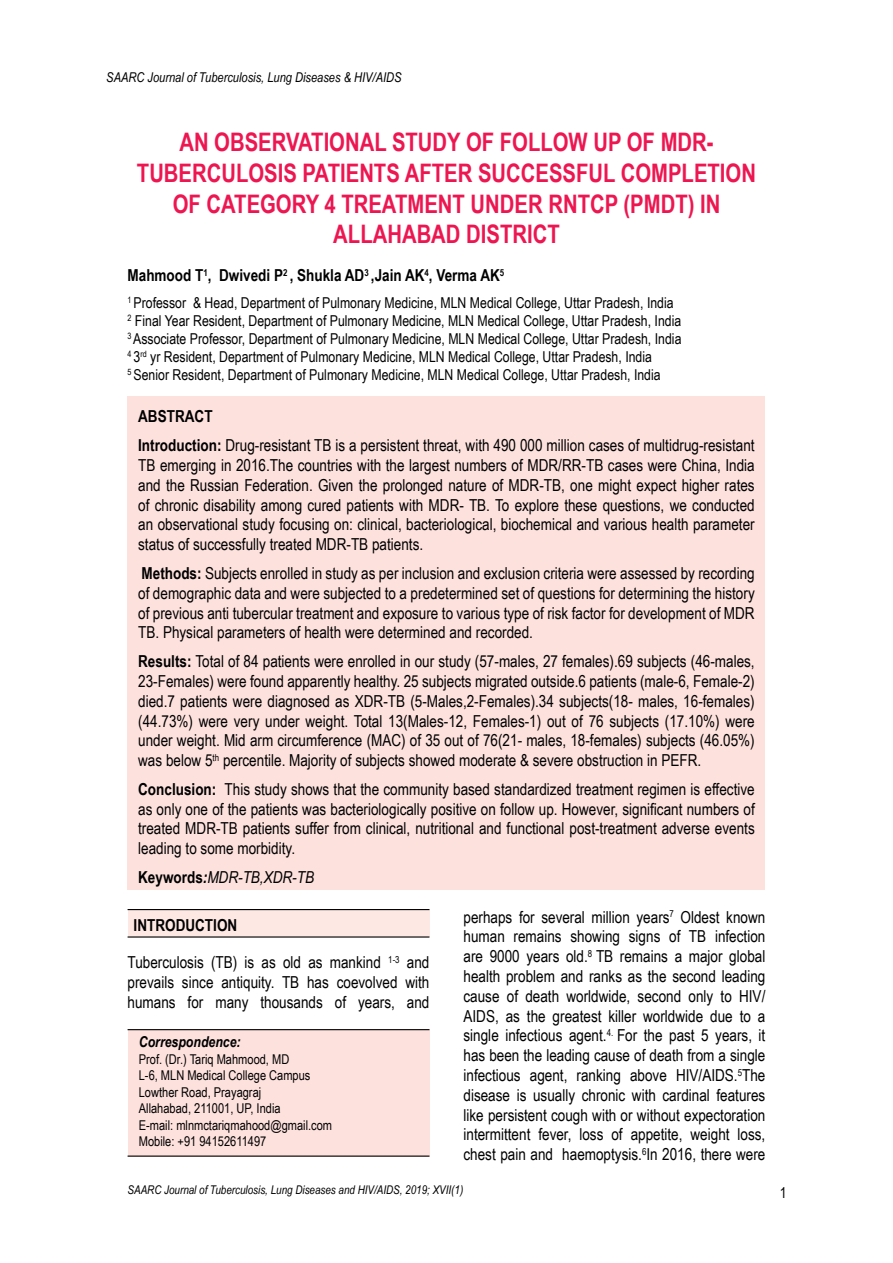
<style>
.page{position:relative;width:893px;height:1263px;background:#fff}
.page>*{position:absolute;margin:0;border:0;box-sizing:border-box;transform-origin:0 0}
.t1{font:700 25.5px "Arial Narrow";color:#ed1651}
.t2{font:16.5px/19.8px "Arial Narrow";color:#000;text-align:justify}
.t3{font:700 16.5px "Arial Narrow";color:#000}
.t4{font:italic 16.5px "Arial Narrow";color:#000}
.t5{font:15px/18px "Arial Narrow";color:#000}
.t6{font:italic 700 15px "Arial Narrow";color:#000}
.t7{font:13.5px/16.5px "Arial Narrow";color:#000}
.t8{font:italic 13.5px "Arial Narrow";color:#000}
.t9{font:italic 12px "Arial Narrow";color:#000}
.s1{font-weight:700}
.s2{font-weight:700;font-style:normal}
</style>
<div class="page">
<div style="left:128px;top:1029px;width:301px;height:128px;background:#fde1dd"></div>
<div style="left:128px;top:397px;width:637px;height:493px;background:#fde1dd"></div>
<hr style="left:128px;top:1029px;width:301px;height:1px;background:#000">
<hr style="left:128px;top:1155px;width:301px;height:2px;background:#000">
<div style="left:128px;top:909px;width:301px;height:28px;background:#fde8e4"></div>
<hr style="left:128px;top:909px;width:301px;height:1px;background:#000">
<hr style="left:128px;top:936px;width:301px;height:1px;background:#000">
<p class="t8" style="left:106px;top:67px;width:297px">SAARC Journal of Tuberculosis, Lung Diseases &amp; HIV/AIDS</p>
<h1 class="t1" style="left:179px;top:123px;width:65px">AN OBSERVATIONAL</h1>
<h1 class="t1" style="left:392px;top:123px;width:29px">STUDY</h1>
<h1 class="t1" style="left:466px;top:123px;width:63px">OF FOLLOW</h1>
<h1 class="t1" style="left:593px;top:123px;width:122px">UP OF MDR-</h1>
<h1 class="t1" style="left:137px;top:154px;width:27px">TUBERCULOSIS</h1>
<h1 class="t1" style="left:303px;top:154px;width:26px">PATIENTS</h1>
<h1 class="t1" style="left:405px;top:154px;width:15px">AFTER</h1>
<h1 class="t1" style="left:478px;top:154px;width:29px">SUCCESSFUL</h1>
<h1 class="t1" style="left:621px;top:154px;width:29px">COMPLETION</h1>
<h1 class="t1" style="left:173px;top:184px;width:64px">OF CATEGORY</h1>
<h1 class="t1" style="left:324px;top:184px;width:44px">4 TREATMENT</h1>
<h1 class="t1" style="left:471px;top:184px;width:30px">UNDER</h1>
<h1 class="t1" style="left:548px;top:184px;width:162px">RNTCP (PMDT) IN</h1>
<h1 class="t1" style="left:333px;top:215px;width:30px">ALLAHABAD</h1>
<h1 class="t1" style="left:466px;top:215px;width:27px">DISTRICT</h1>
<p class="t3" style="left:128px;top:263px;width:378px">MAHMOOD T<sup>1</sup>, DWIVEDI P<sup>2</sup> , SHUKLA AD<sup>3</sup> ,JAIN AK<sup>4</sup>, VERMA AK<sup>5</sup></p>
<p class="t5" style="left:128px;top:294px;width:555px"><sup>1</sup> Professor &amp; Head, Department of Pulmonary Medicine, MLN Medical College, Uttar Pradesh, India<br><sup>2</sup> Final Year Resident, Department of Pulmonary Medicine, MLN Medical College, Uttar Pradesh, India <sup>3</sup> Associate Professor, Department of Pulmonary Medicine, MLN Medical College, Uttar Pradesh, India <sup>4</sup> 3<sup>rd</sup> yr Resident, Department of Pulmonary Medicine, MLN Medical College, Uttar Pradesh, India<br><sup>5</sup> Senior Resident, Department of Pulmonary Medicine, MLN Medical College, Uttar Pradesh, India</p>
<p class="t2" style="left:138px;top:402px;width:618px;line-height:28.8px"><span class="s1">ABSTRACT<br>INTRODUCTION:</span> Drug-resistant TB is a persistent threat, with 490 000 million cases of multidrug-resistant</p>
<p class="t2" style="left:138px;top:455px;width:618px">TB emerging in 2016.The countries with the largest numbers of MDR/RR-TB cases were China, India and the Russian Federation. Given the prolonged nature of MDR-TB, one might expect higher rates of chronic disability among cured patients with MDR- TB. To explore these questions, we conducted an observational study focusing on: clinical, bacteriological, biochemical and various health parameter status of successfully treated MDR-TB patients.</p>
<p class="t2" style="left:138px;top:563px;width:618px"><span class="s1">METHODS:</span> Subjects enrolled in study as per inclusion and exclusion criteria were assessed by recording of demographic data and were subjected to a predetermined set of questions for determining the history of previous anti tubercular treatment and exposure to various type of risk factor for development of MDR TB. Physical parameters of health were determined and recorded.</p>
<p class="t2" style="left:138px;top:651px;width:618px"><span class="s1">RESULTS:</span> Total of 84 patients were enrolled in our study (57-males, 27 females).69 subjects (46-males, 23-Females) were found apparently healthy. 25 subjects migrated outside.6 patients (male-6, Female-2) died.7 patients were diagnosed as XDR-TB (5-Males,2-Females).34 subjects(18- males, 16-females) (44.73%) were very under weight. Total 13(Males-12, Females-1) out of 76 subjects (17.10%) were under weight. Mid arm circumference (MAC) of 35 out of 76(21- males, 18-females) subjects (46.05%) was below 5<sup>th</sup> percentile. Majority of subjects showed moderate &amp; severe obstruction in PEFR.</p>
<p class="t2" style="left:138px;top:778px;width:618px"><span class="s1">CONCLUSION:</span> This study shows that the community based standardized treatment regimen is effective as only one of the patients was bacteriologically positive on follow up. However, significant numbers of treated MDR-TB patients suffer from clinical, nutritional and functional post-treatment adverse events leading to some morbidity.</p>
<p class="t4" style="left:138px;top:866px;width:177px"><span class="s2">KEYWORDS</span><span class="s1">:</span>MDR-TB,XDR-TB</p>
<p class="t2" style="left:463px;top:906px;width:303px">perhaps for several million years<sup>7</sup> Oldest known human remains showing signs of TB infection are 9000 years old.<sup>8</sup> TB remains a major global health problem and ranks as the second leading cause of death worldwide, second only to HIV/ AIDS, as the greatest killer worldwide due to a single infectious agent.<sup>4.</sup> For the past 5 years, it has been the leading cause of death from a single infectious agent, ranking above HIV/AIDS.<sup>5</sup>The disease is usually chronic with cardinal features like persistent cough with or without expectoration intermittent fever, loss of appetite, weight loss, chest pain and haemoptysis.<sup>6</sup>In 2016, there were</p>
<p class="t3" style="left:134px;top:913px;width:105px">INTRODUCTION</p>
<p class="t2" style="left:128px;top:952px;width:303px">Tuberculosis (TB) is as old as mankind <sup>1-3</sup> and prevails since antiquity. TB has coevolved with humans for many thousands of years, and</p>
<p class="t6" style="left:139px;top:1031px;width:103px">Correspondence:</p>
<p class="t7" style="left:139px;top:1050px;width:195px">Prof. (Dr.) Tariq Mahmood, MD<br>L-6, MLN Medical College Campus<br>Lowther Road, Prayagraj<br>Allahabad, 211001, UP, India<br>E-mail: mlnmctariqmahood@gmail.com<br>Mobile: +91 94152611497</p>
<p class="t9" style="left:128px;top:1181px;width:337px">SAARC Journal of Tuberculosis, Lung Diseases and HIV/AIDS, 2019; XVII(1)</p>
<p class="t5" style="left:780px;top:1183px;width:8px">1</p>
</div>
